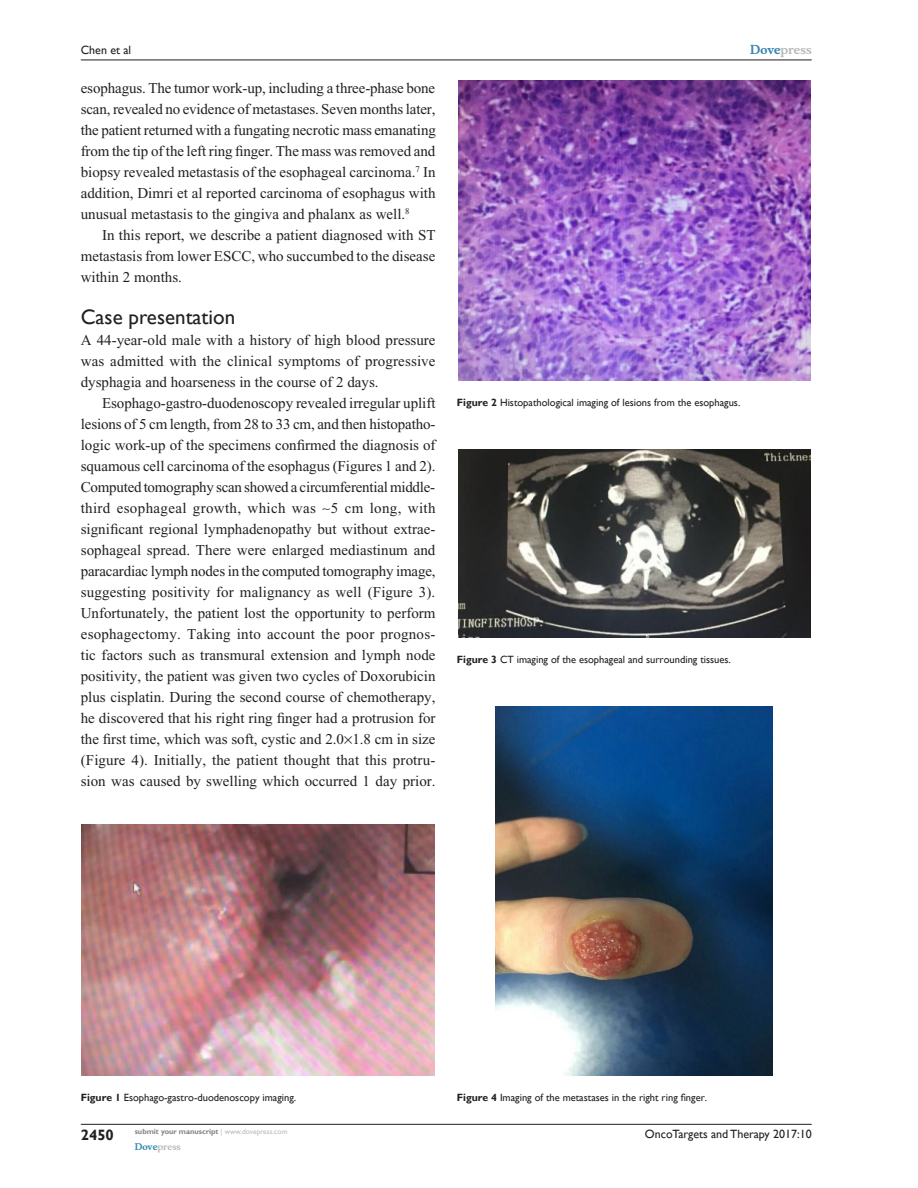
<style>
.page{position:relative;width:918px;height:1188px;background:#fff}
.page>*{position:absolute;margin:0;border:0;box-sizing:border-box;transform-origin:0 0}
.t1{font:21px "Gill Sans";color:#231f20}
.Tx{font:15px/21px "Times New Roman";color:#231f20;text-align:justify}
.TxF{font:15px/21px "Times New Roman";color:#231f20;text-align:justify}
.RunFolio-V{font:700 15px "Gill Sans";color:#231f20}
.RunF-V{font:12px "Gill Sans";color:#231f20}
.RunH-Brand-V{font:700 12px "Musee";color:#b8b9bc}
.RunH-V{font:12px "Gill Sans";color:#231f20}
.FigC{font:10.5px "Gill Sans";color:#231f20}
.RunF-Brand-V{font:700 9px "Musee";color:#b8b9bc}
.RunF-SubmityourMS-V{font:700 7.5px "Gill Sans";color:#808285}
.s1{color:#3485ae}
.s2{font-weight:700}
.s3{font-weight:400;color:#b8b9bc}
</style>
<div class="page">
<hr style="left:81px;top:1124px;width:731px;height:1px;background:#231f20">
<hr style="left:81px;top:60px;width:731px;height:1px;background:#231f20">
<img style="left:82px;top:825px;width:352px;height:250px">
<img style="left:458px;top:81px;width:353px;height:300px">
<img style="left:458px;top:449px;width:353px;height:188px">
<img style="left:496px;top:706px;width:277px;height:369px">
<p class="RunH-V" style="left:81px;top:43px;width:52px">Chen et al</p>
<p class="Tx" style="left:81px;top:77px;width:357px">esophagus. The tumor work-up, including a three-phase bone scan, revealed no evidence of metastases. Seven months later, the patient returned with a fungating necrotic mass emanating from the tip of the left ring finger. The mass was removed and biopsy revealed metastasis of the esophageal carcinoma.<sup>7</sup> In addition, Dimri et al reported carcinoma of esophagus with unusual metastasis to the gingiva and phalanx as well.<sup>8</sup></p>
<p class="Tx" style="left:81px;top:224px;width:356px;text-indent:21px">In this report, we describe a patient diagnosed with ST metastasis from lower ESCC, who succumbed to the disease within 2 months.</p>
<h2 class="t1" style="left:81px;top:304px;width:156px">Case presentation</h2>
<p class="TxF" style="left:81px;top:329px;width:356px">A 44-year-old male with a history of high blood pressure was admitted with the clinical symptoms of progressive dysphagia and hoarseness in the course of 2 days.</p>
<p class="Tx" style="left:81px;top:392px;width:356px;text-indent:21px">Esophago-gastro-duodenoscopy revealed irregular uplift lesions of 5 cm length, from 28 to 33 cm, and then histopatho&shy;logic work-up of the specimens confirmed the diagnosis of squamous cell carcinoma of the esophagus (Figures 1 and 2).<br>Computed tomography scan showed a circumferential middle&shy;third esophageal growth, which was 5 cm long, with significant regional lymphadenopathy but without extrae&shy;sophageal spread. There were enlarged mediastinum and paracardiac lymph nodes in the computed tomography image, suggesting positivity for malignancy as well (Figure 3).<br>Unfortunately, the patient lost the opportunity to perform esophagectomy. Taking into account the poor prognos&shy;tic factors such as transmural extension and lymph node positivity, the patient was given two cycles of Doxorubicin plus cisplatin. During the second course of chemotherapy, he discovered that his right ring finger had a protrusion for the first time, which was soft, cystic and 2.0 1.8 cm in size (Figure 4). Initially, the patient thought that this protru&shy;sion was caused by swelling which occurred 1 day prior.</p>
<p class="RunH-Brand-V" style="left:750px;top:43px;width:63px"><span class="s1">Dove</span>press</p>
<p class="FigC" style="left:457px;top:396px;width:285px"><span class="s2">Figure 2</span> Histopathological imaging of lesions from the esophagus.</p>
<p class="FigC" style="left:457px;top:653px;width:275px"><span class="s2">Figure 3</span> CT imaging of the esophageal and surrounding tissues.</p>
<p class="FigC" style="left:81px;top:1091px;width:217px"><span class="s2">Figure 1</span> Esophago-gastro-duodenoscopy imaging.</p>
<p class="FigC" style="left:457px;top:1091px;width:252px"><span class="s2">Figure 4</span> Imaging of the metastases in the right ring finger.</p>
<p class="RunFolio-V" style="left:81px;top:1126px;width:35px">2450</p>
<p class="RunF-SubmityourMS-V" style="left:135px;top:1127px;width:154px">submit your manuscript <span class="s3">| www.dovepress.com</span></p>
<p class="RunF-Brand-V" style="left:135px;top:1141px;width:48px"><span class="s1">Dove</span>press</p>
<p class="RunF-V" style="left:645px;top:1127px;width:168px">OncoTargets and Therapy 2017:10</p>
</div>
